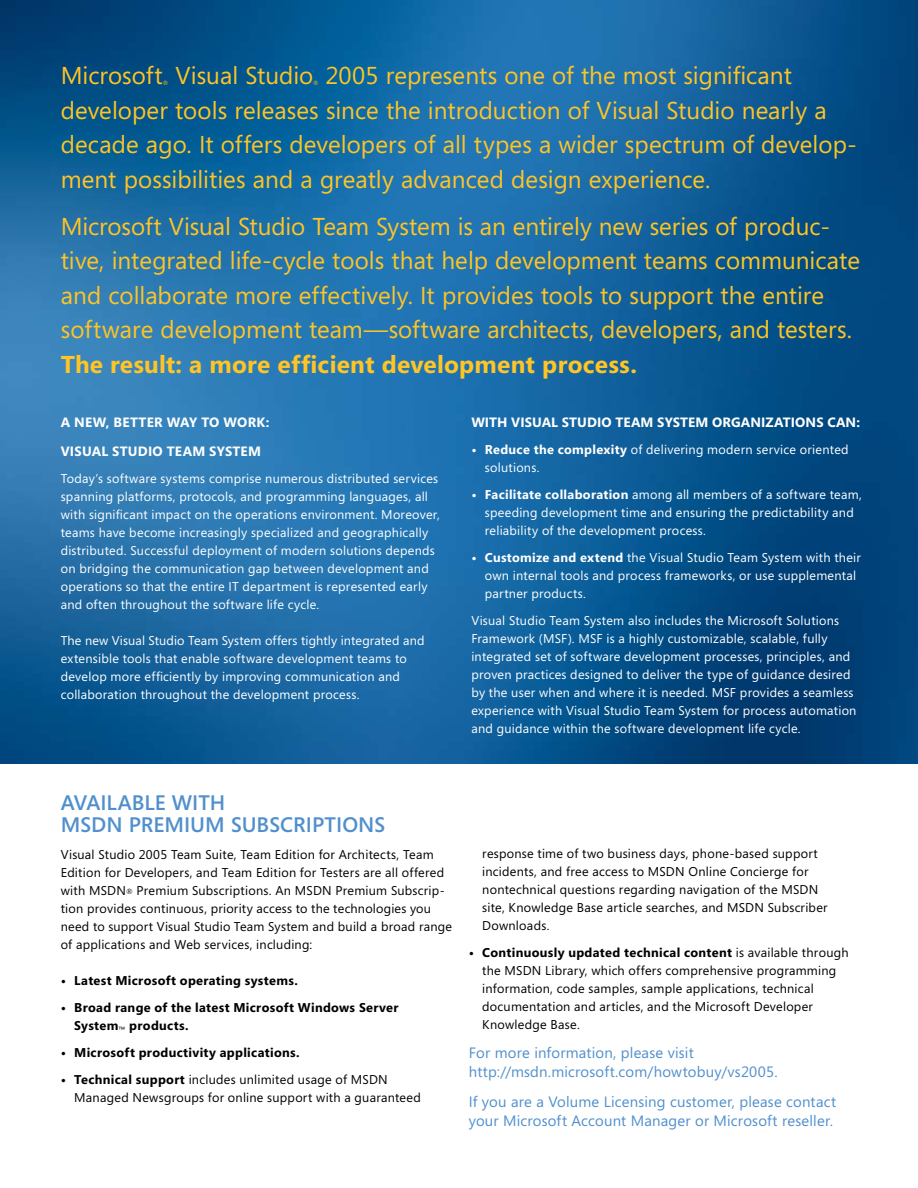
<style>
.page{position:relative;width:918px;height:1188px;background:#fff}
.page>*{position:absolute;margin:0;border:0;box-sizing:border-box;transform-origin:0 0}
.t1{font:24.45px/34.5px "Segoe";letter-spacing:.005em;color:#ffc425}
.t2{font:700 24.45px "Segoe";letter-spacing:.01em;color:#ffc425}
.t3{font:600 21px/22.5px "Segoe";color:#5190cd}
.t4{font:15px/19.5px "Segoe";letter-spacing:.01em;color:#5190cd}
.t5{font:700 13.5px/28.5px "Segoe";letter-spacing:.015em;color:#fff}
.t6{font:12.75px/18px "Segoe";letter-spacing:.02em;color:#fff}
.t7{font:12.75px/18px "Segoe";letter-spacing:.02em;color:#000}
.t8{font:700 12.75px/18px "Segoe";letter-spacing:.025em;color:#000}
.t9{font:6px "Segoe";color:#ffc425}
.s1{font-weight:700}
.s2{font-size:7.5px}
</style>
<div class="page">
<img style="left:0;top:0;width:918px;height:764px">
<p class="t1" style="left:61px;top:58px;width:798px;text-indent:265px">2005 represents one of the most significant developer tools releases since the introduction of Visual Studio nearly a decade ago. It offers developers of all types a wider spectrum of develop&shy;ment possibilities and a greatly advanced design experience.</p>
<p class="t1" style="left:61px;top:209px;width:801px">Microsoft Visual Studio Team System is an entirely new series of produc&shy;tive, integrated life-cycle tools that help development teams communicate and collaborate more effectively. It provides tools to support the entire software development team—software architects, developers, and testers.</p>
<h1 class="t2" style="left:61px;top:350px;width:578px">The result: a more efficient development process.</h1>
<h1 class="t1" style="left:61px;top:58px;width:104px">Microsoft</h1>
<h1 class="t1" style="left:175px;top:58px;width:140px">Visual Studio</h1>
<p class="t9" style="left:163px;top:79px;width:7px">®</p>
<p class="t9" style="left:313px;top:79px;width:7px">®</p>
<p class="t5" style="left:61px;top:408px;width:210px">A new, better way to work:<br>Visual Studio Team System</p>
<p class="t6" style="left:61px;top:469px;width:381px">Today’s software systems comprise numerous distributed services spanning platforms, protocols, and programming languages, all with significant impact on the operations environment. Moreover, teams have become increasingly specialized and geographically distributed. Successful deployment of modern solutions depends on bridging the communication gap between development and operations so that the entire IT department is represented early and often throughout the software life cycle.</p>
<p class="t6" style="left:61px;top:631px;width:365px">The new Visual Studio Team System offers tightly integrated and extensible tools that enable software development teams to develop more efficiently by improving communication and collaboration throughout the development process.</p>
<p class="t5" style="left:471px;top:408px;width:390px">With Visual Studio Team System organizations can:</p>
<p class="t6" style="left:485px;top:441px;width:365px;text-indent:-14px"><span class="s1">• Reduce the complexity</span> of delivering modern service oriented solutions.</p>
<p class="t6" style="left:485px;top:486px;width:379px;text-indent:-14px"><span class="s1">• Facilitate collaboration</span> among all members of a software team, speeding development time and ensuring the predictability and reliability of the development process.</p>
<p class="t6" style="left:485px;top:549px;width:378px;text-indent:-14px"><span class="s1">• Customize and extend</span> the Visual Studio Team System with their own internal tools and process frameworks, or use supplemental partner products.</p>
<p class="t6" style="left:471px;top:612px;width:387px">Visual Studio Team System also includes the Microsoft Solutions Framework (MSF). MSF is a highly customizable, scalable, fully integrated set of software development processes, principles, and proven practices designed to deliver the type of guidance desired by the user when and where it is needed. MSF provides a seamless experience with Visual Studio Team System for process automation and guidance within the software development life cycle.</p>
<h2 class="t3" style="left:61px;top:791px;width:311px">AVAILABLE WITH<br>MSDN PREM IUM SUBSCRIPTIONS</h2>
<p class="t7" style="left:61px;top:845px;width:393px">Visual Studio 2005 Team Suite, Team Edition for Architects, Team Edition for Developers, and Team Edition for Testers are all offered with MSDN<span class="s2">®</span> Premium Subscriptions. An MSDN Premium Subscrip&shy;tion provides continuous, priority access to the technologies you need to support Visual Studio Team System and build a broad range of applications and Web services, including:</p>
<p class="t8" style="left:61px;top:971px;width:239px">• Latest Microsoft operating systems.</p>
<p class="t8" style="left:74px;top:998px;width:326px;text-indent:-13px">• Broad range of the latest Microsoft Windows Server<br>System<sub>™</sub> products.</p>
<p class="t8" style="left:61px;top:1043px;width:240px">• M icrosoft productivity applications.</p>
<p class="t7" style="left:74px;top:1070px;width:348px;text-indent:-14px"><span class="s1">• Technical support</span> includes unlimited usage of MSDN<br>Managed Newsgroups for online support with a guaranteed</p>
<p class="t7" style="left:482px;top:845px;width:347px">response time of two business days, phone-based support incidents, and free access to MSDN Online Concierge for nontechnical questions regarding navigation of the MSD N site, Knowledge Base article searches, and MSD N Subscriber Downloads.</p>
<p class="t7" style="left:482px;top:944px;width:368px;text-indent:-14px"><span class="s1">• Continuously updated technical content</span> is available through the MSDN Library, which offers comprehensive programming information, code samples, sample applications, technical documentation and articles, and the Microsoft Developer Knowledge Base.</p>
<p class="t4" style="left:469px;top:1043px;width:310px">For more information, please visit http://msdn.microsoft.com/howtobuy/vs2005.</p>
<p class="t4" style="left:469px;top:1092px;width:369px">If you are a Volume Licensing customer, please contact your Microsoft Account Manager or Microsoft reseller.</p>
</div>
